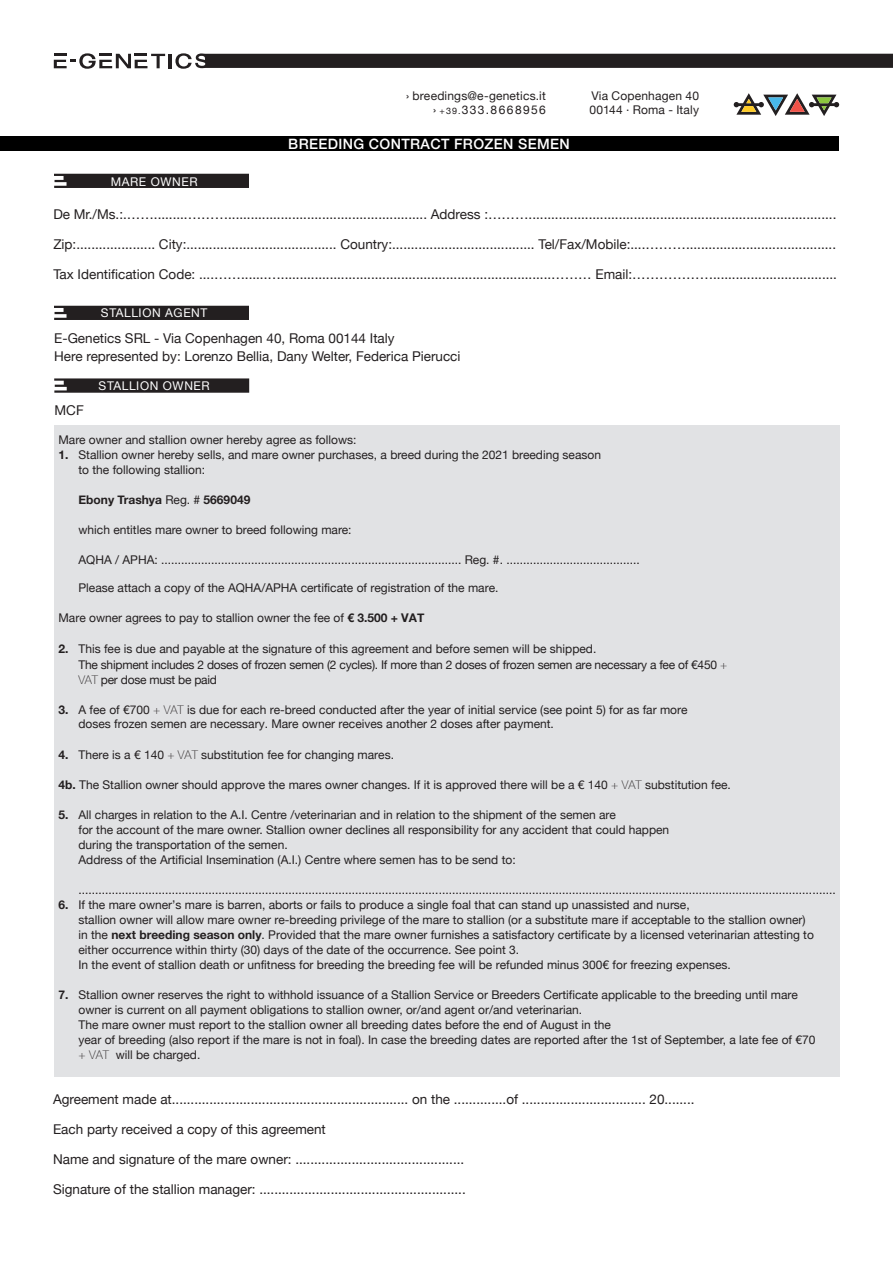
<style>
.page{position:relative;width:893px;height:1263px;background:#fff}
.page>*{position:absolute;margin:0;border:0;box-sizing:border-box;transform-origin:0 0}
.t1{font:500 14.25px "Helvetica Neue";letter-spacing:.025em;color:#fff}
.t2{font:13.5px "Helvetica Neue";color:#231f20}
.t3{font:12px/15px "Helvetica Neue";color:#231f20}
.t4{font:12px/15.1px "Helvetica Neue";letter-spacing:-.02em;color:#231f20}
.t5{font:12px "Helvetica Neue";letter-spacing:.05em;color:#fff}
.t6{font:700 12px "Helvetica Neue";color:#231f20}
.t7{font:12px "Helvetica Neue";letter-spacing:.115em;color:#231f20}
.s1{font-size:9px}
.s2{font-weight:700}
.s3{font-weight:400}
.s4{font-weight:100}
</style>
<div class="page">
<div style="left:0;top:137px;width:839px;height:14px;background:#000"></div>
<hr style="left:169px;top:54px;width:3px;height:14px;background:#231f20">
<svg style="left:54px;top:53px;width:111px;height:16px"></svg>
<svg style="left:175px;top:53px;width:718px;height:16px;background:#403d3e"></svg>
<div style="left:54px;top:174px;width:195px;height:14px;background:#231f20"></div>
<div style="left:54px;top:306px;width:195px;height:14px;background:#231f20"></div>
<svg style="left:54px;top:378px;width:195px;height:15px;background:#343031"></svg>
<svg style="left:734px;top:93px;width:105px;height:23px"></svg>
<div style="left:54px;top:425px;width:786px;height:651px;background:#e1e2e4"></div>
<p class="t5" style="left:111px;top:173px;width:88px">MARE OWNER</p>
<p class="t3" style="left:406px;top:89px;width:141px">› breedings@e-genetics.it</p>
<p class="t7" style="left:433px;top:101px;width:114px">› <span class="s1">+39.</span>333.8668956</p>
<p class="t1" style="left:288px;top:132px;width:283px">BREEDING CONTRACT FROZEN SEMEN</p>
<p class="t3" style="left:591px;top:89px;width:109px">Via Copenhagen 40</p>
<p class="t3" style="left:589px;top:103px;width:111px">00144 · Roma - Italy</p>
<p class="t2" style="left:53px;top:204px;width:784px">De Mr./Ms.:.…….........………..................................................... Address :………..................................................................................</p>
<p class="t2" style="left:53px;top:234px;width:784px">Zip:..................... City:........................................ Country:...................................... Tel/Fax/Mobile:....………........................................</p>
<p class="t2" style="left:53px;top:264px;width:785px">Tax Identification Code: ....…….......…........................................................................……… Email:……………….................................</p>
<p class="t5" style="left:101px;top:304px;width:108px">STALLION AGENT</p>
<p class="t2" style="left:54px;top:329px;width:342px">E-Genetics SRL - Via Copenhagen 40, Roma 00144 Italy</p>
<p class="t2" style="left:54px;top:347px;width:408px">Here represented by: Lorenzo Bellia, Dany Welter, Federica Pierucci</p>
<p class="t5" style="left:99px;top:377px;width:113px">STALLION OWNER</p>
<p class="t2" style="left:55px;top:400px;width:31px">MCF</p>
<p class="t3" style="left:58px;top:433px;width:299px">Mare owner and stallion owner hereby agree as follows:</p>
<p class="t3" style="left:58px;top:448px;width:544px"><span class="s2">1.</span> Stallion owner hereby sells, and mare owner purchases, a breed during the 2021 breeding season</p>
<p class="t3" style="left:78px;top:463px;width:128px">to the following stallion:</p>
<p class="t6" style="left:78px;top:490px;width:173px">Ebony Trashya <span class="s3">Reg. #</span> 5669049</p>
<p class="t3" style="left:78px;top:523px;width:275px">which entitles mare owner to breed following mare:</p>
<p class="t3" style="left:78px;top:553px;width:563px">AQHA / APHA: .......................................................................................... Reg. #. ........................................</p>
<p class="t3" style="left:78px;top:581px;width:422px">Please attach a copy of the AQHA/APHA certificate of registration of the mare.</p>
<p class="t3" style="left:58px;top:611px;width:367px">Mare owner agrees to pay to stallion owner the fee of <span class="s2">€ 3.500 + VAT</span></p>
<p class="t4" style="left:78px;top:642px;width:650px;text-indent:-20px"><span class="s2">2.</span> This fee is due and payable at the signature of this agreement and before semen will be shipped.<br>The shipment includes 2 doses of frozen semen (2 cycles). If more than 2 doses of frozen semen are necessary a fee of €450 <span class="s4">+<br>VAT</span> per dose must be paid</p>
<p class="t3" style="left:78px;top:703px;width:611px;text-indent:-20px"><span class="s2">3.</span> A fee of €700 <span class="s4">+ VAT</span> is due for each re-breed conducted after the year of initial service (see point 5) for as far more doses frozen semen are necessary. Mare owner receives another 2 doses after payment.</p>
<p class="t3" style="left:58px;top:748px;width:337px"><span class="s2">4.</span> There is a € 140 <span class="s4">+ VAT</span> substitution fee for changing mares.</p>
<p class="t3" style="left:58px;top:778px;width:674px"><span class="s2">4b.</span> The Stallion owner should approve the mares owner changes. If it is approved there will be a € 140 <span class="s4">+ VAT</span> substitution fee.</p>
<p class="t3" style="left:78px;top:808px;width:592px;text-indent:-20px"><span class="s2">5.</span> All charges in relation to the A.I. Centre /veterinarian and in relation to the shipment of the semen are<br>for the account of the mare owner. Stallion owner declines all responsibility for any accident that could happen during the transportation of the semen.</p>
<p class="t3" style="left:78px;top:853px;width:439px">Address of the Artificial Insemination (A.I.) Centre where semen has to be send to:</p>
<p class="t3" style="left:78px;top:883px;width:759px">...................................................................................................................................................................................................................................</p>
<p class="t3" style="left:78px;top:897px;width:737px;text-indent:-20px"><span class="s2">6.</span> If the mare owner’s mare is barren, aborts or fails to produce a single foal that can stand up unassisted and nurse,<br>stallion owner will allow mare owner re-breeding privilege of the mare to stallion (or a substitute mare if acceptable to the stallion owner) in the <span class="s2">next breeding season only</span>. Provided that the mare owner furnishes a satisfactory certificate by a licensed veterinarian attesting to either occurrence within thirty (30) days of the date of the occurrence. See point 3.<br>In the event of stallion death or unfitness for breeding the breeding fee will be refunded minus 300€ for freezing expenses.</p>
<p class="t3" style="left:78px;top:987px;width:739px;text-indent:-20px"><span class="s2">7.</span> Stallion owner reserves the right to withhold issuance of a Stallion Service or Breeders Certificate applicable to the breeding until mare owner is current on all payment obligations to stallion owner, or/and agent or/and veterinarian.<br>The mare owner must report to the stallion owner all breeding dates before the end of August in the<br>year of breeding (also report if the mare is not in foal). In case the breeding dates are reported after the 1st of September, a late fee of €70 <span class="s4">+ VAT</span> will be charged.</p>
<p class="t2" style="left:53px;top:1089px;width:643px">Agreement made at............................................................... on the ..............of ................................. 20........</p>
<p class="t2" style="left:53px;top:1119px;width:274px">Each party received a copy of this agreement</p>
<p class="t2" style="left:53px;top:1149px;width:413px">Name and signature of the mare owner: .............................................</p>
<p class="t2" style="left:53px;top:1179px;width:414px">Signature of the stallion manager: .......................................................</p>
</div>
